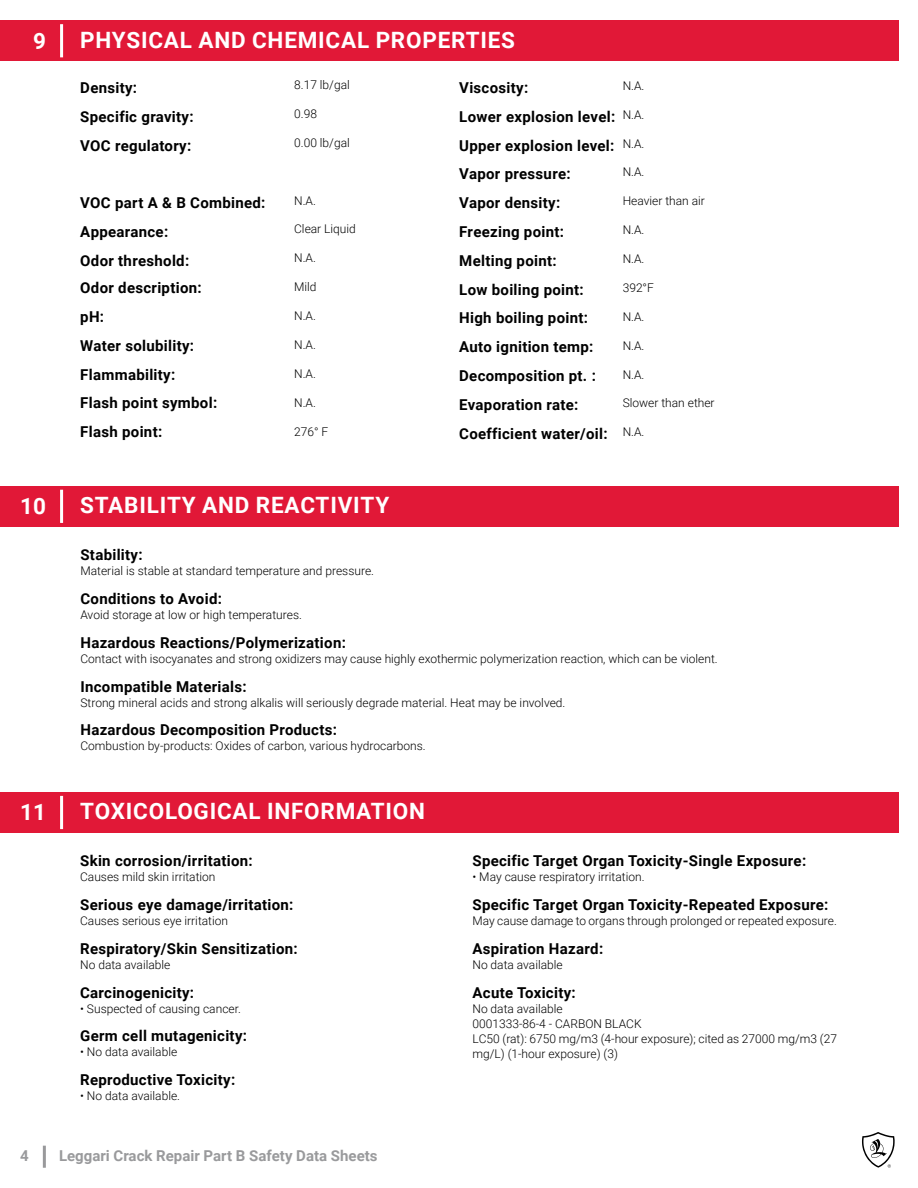
<style>
.page{position:relative;width:918px;height:1188px;background:#fff}
.page>*{position:absolute;margin:0;border:0;box-sizing:border-box;transform-origin:0 0}
.t1{font:700 22.5px "Roboto";letter-spacing:.035em;color:#fff}
.t2{font:700 15px/28.8px "Roboto";letter-spacing:.02em;color:#000}
.t3{font:700 15px "Roboto";color:#6d6e71}
.t4{font:300 12px/15px "Roboto";color:#000}
</style>
<div class="page">
<div style="left:43px;top:1146px;width:3px;height:22px;background:#6d6e71;border:2px solid #6d6e71"></div>
<svg style="left:862px;top:1132px;width:33px;height:36px"></svg>
<div style="left:0;top:20px;width:899px;height:41px;background:#e11837"></div>
<div style="left:60px;top:24px;width:3px;height:33px;border:2px solid #fff"></div>
<div style="left:0;top:486px;width:899px;height:40px;background:#e11837"></div>
<div style="left:60px;top:490px;width:3px;height:33px;border:2px solid #fff"></div>
<div style="left:0;top:792px;width:899px;height:40px;background:#e11837"></div>
<div style="left:60px;top:796px;width:3px;height:33px;border:2px solid #fff"></div>
<h1 class="t1" style="left:33px;top:25px;width:14px">9</h1>
<h1 class="t1" style="left:80px;top:24px;width:436px">PHYSICAL AND CHEMICAL PROPERTIES</h1>
<p class="t2" style="left:80px;top:73px;width:115px">Density:<br>Specific gravity:<br>VOC regulatory:</p>
<p class="t4" style="left:294px;top:77px;width:57px">8. 17 lb/gal</p>
<p class="t4" style="left:294px;top:106px;width:24px">0.98</p>
<p class="t4" style="left:294px;top:135px;width:57px">0.00 lb/gal</p>
<p class="t2" style="left:459px;top:73px;width:158px">Viscosity:<br>Lower explosion level:<br>Upper explosion level:<br>Vapor pressure:<br>Vapor density:<br>Freezing point:<br>Melting point:<br>Low boiling point:<br>High boiling point:<br>Auto ignition temp:<br>Decomposition pt. :<br>Evaporation rate:<br>Coefficient water/oil:</p>
<p class="t4" style="left:294px;top:192px;width:21px">N.A.</p>
<p class="t4" style="left:294px;top:221px;width:63px">Clear Liquid</p>
<p class="t4" style="left:294px;top:250px;width:21px">N.A.</p>
<p class="t4" style="left:294px;top:279px;width:24px">Mild</p>
<p class="t4" style="left:294px;top:308px;width:21px">N.A.</p>
<p class="t4" style="left:294px;top:337px;width:21px">N.A.</p>
<p class="t4" style="left:294px;top:366px;width:21px">N.A.</p>
<p class="t4" style="left:294px;top:394px;width:21px">N.A.</p>
<p class="t4" style="left:294px;top:423px;width:36px">276° F</p>
<p class="t2" style="left:80px;top:188px;width:187px">VOC part A &amp; B Combined:<br>Appearance:<br>Odor threshold:</p>
<p class="t2" style="left:80px;top:273px;width:138px">Odor description: pH:<br>Water solubility:<br>Flammability:<br>Flash point symbol:<br>Flash point:</p>
<p class="t4" style="left:623px;top:78px;width:21px">N.A.</p>
<p class="t4" style="left:623px;top:107px;width:21px">N.A.</p>
<p class="t4" style="left:623px;top:135px;width:21px">N.A.</p>
<p class="t4" style="left:623px;top:164px;width:21px">N.A.</p>
<p class="t4" style="left:623px;top:193px;width:84px">Heavier than air</p>
<p class="t4" style="left:623px;top:222px;width:21px">N.A.</p>
<p class="t4" style="left:623px;top:251px;width:21px">N.A.</p>
<p class="t4" style="left:623px;top:280px;width:33px">392°F</p>
<p class="t4" style="left:623px;top:309px;width:21px">N.A.</p>
<p class="t4" style="left:623px;top:337px;width:21px">N.A.</p>
<p class="t4" style="left:623px;top:366px;width:21px">N.A.</p>
<p class="t4" style="left:623px;top:395px;width:93px">Slower than ether</p>
<p class="t4" style="left:623px;top:424px;width:21px">N.A.</p>
<h1 class="t1" style="left:20px;top:490px;width:27px">10</h1>
<h1 class="t1" style="left:80px;top:489px;width:311px">STABILITY AND REACTIVITY</h1>
<p class="t2" style="left:80px;top:540px;width:64px">Stability:</p>
<p class="t4" style="left:80px;top:563px;width:293px">Material is stable at standard temperature and pressure.</p>
<p class="t2" style="left:80px;top:584px;width:143px">Conditions to Avoid:</p>
<p class="t4" style="left:80px;top:607px;width:221px">Avoid storage at low or high temperatures.</p>
<p class="t2" style="left:80px;top:628px;width:267px">Hazardous Reactions/Polymerization:</p>
<p class="t4" style="left:80px;top:651px;width:637px">Contact with isocyanates and strong oxidizers may cause highly exothermic polymerization reaction, which can be violent.</p>
<p class="t2" style="left:80px;top:671px;width:168px">Incompatible Materials:</p>
<p class="t4" style="left:80px;top:694px;width:485px">Strong mineral acids and strong alkalis will seriously degrade material. Heat may be involved.</p>
<p class="t2" style="left:80px;top:715px;width:258px">Hazardous Decomposition Products:</p>
<p class="t4" style="left:80px;top:738px;width:345px">Combustion by-products: Oxides of carbon, various hydrocarbons.</p>
<h1 class="t1" style="left:20px;top:797px;width:27px">11</h1>
<h1 class="t1" style="left:80px;top:796px;width:346px">TOXICOLOGICAL INFORMATION</h1>
<p class="t2" style="left:80px;top:846px;width:174px">Skin corrosion/irritation:</p>
<p class="t4" style="left:80px;top:869px;width:137px">Causes mild skin irritation</p>
<p class="t2" style="left:80px;top:890px;width:215px">Serious eye damage/irritation:</p>
<p class="t4" style="left:80px;top:913px;width:149px">Causes serious eye irritation</p>
<p class="t2" style="left:80px;top:934px;width:219px">Respiratory/Skin Sensitization:</p>
<p class="t4" style="left:80px;top:957px;width:92px">No data available</p>
<p class="t2" style="left:80px;top:977px;width:116px">Carcinogenicity:</p>
<p class="t4" style="left:80px;top:1000px;width:160px">• Suspected of causing cancer.</p>
<p class="t2" style="left:80px;top:1021px;width:168px">Germ cell mutagenicity:</p>
<p class="t4" style="left:80px;top:1044px;width:99px">• No data available</p>
<p class="t2" style="left:80px;top:1065px;width:157px">Reproductive Toxicity:</p>
<p class="t4" style="left:80px;top:1088px;width:100px">• No data available.</p>
<p class="t3" style="left:20px;top:1146px;width:10px">4</p>
<p class="t3" style="left:59px;top:1146px;width:320px">Leggari Crack Repair Part B Safety Data Sheets</p>
<p class="t2" style="left:472px;top:846px;width:335px">Specific Target Organ Toxicity-Single Exposure:</p>
<p class="t4" style="left:472px;top:869px;width:172px">• May cause respiratory irritation.</p>
<p class="t2" style="left:472px;top:890px;width:358px">Specific Target Organ Toxicity-Repeated Exposure:</p>
<p class="t4" style="left:472px;top:913px;width:364px">May cause damage to organs through prolonged or repeated exposure.</p>
<p class="t2" style="left:472px;top:934px;width:132px">Aspiration Hazard:</p>
<p class="t4" style="left:472px;top:957px;width:92px">No data available</p>
<p class="t2" style="left:472px;top:977px;width:105px">Acute Toxicity:</p>
<p class="t4" style="left:472px;top:1000px;width:366px">No data available<br>0001333-86-4 - CARBON BLACK<br>LC50 (rat): 6750 mg/m3 (4-hour exposure); cited as 27000 mg/m3 (27 mg/L) (1-hour exposure) (3)</p>
</div>
